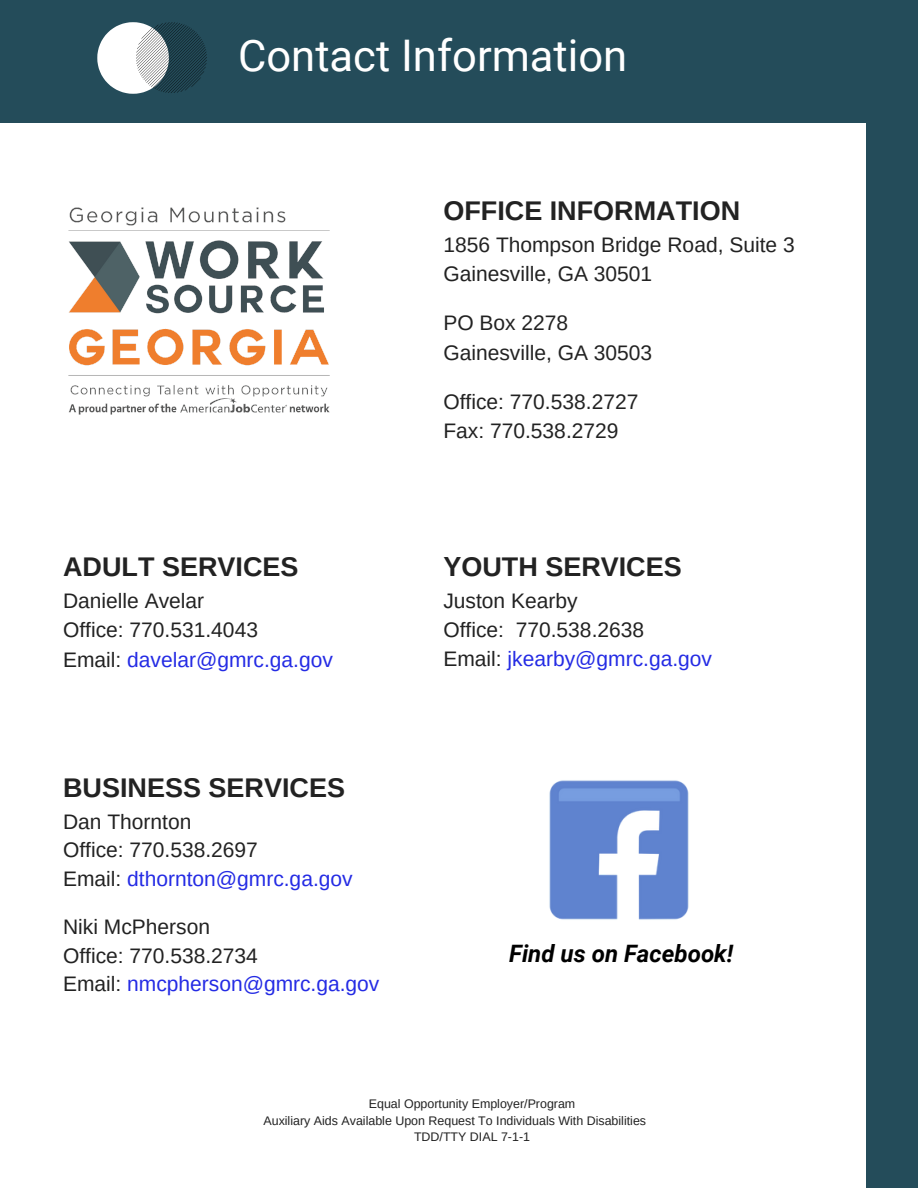
<style>
.page{position:relative;width:918px;height:1188px;background:#fff}
.page>*{position:absolute;margin:0;border:0;box-sizing:border-box;transform-origin:0 0}
.t1{font:43.65px "Roboto";color:#fff}
.t2{font:700 27px "Arimo";color:#222}
.t3{font:italic 700 24px "Roboto";color:#000}
.t4{font:21px/29.2px "Arimo";color:#222}
.t5{font:12.45px "Arimo";color:#222}
.s1{color:#242be4}
</style>
<div class="page">
<div style="left:0;top:0;width:918px;height:123px;background:#244c5a"></div>
<svg style="left:97px;top:22px;width:110px;height:72px"></svg>
<div style="left:867px;top:113px;width:51px;height:1075px;background:#244c5a"></div>
<img style="left:68px;top:207px;width:262px;height:208px">
<img style="left:549px;top:780px;width:140px;height:140px">
<h1 class="t1" style="left:238px;top:31px;width:391px">Contact Information</h1>
<p class="t2" style="left:63px;top:552px;width:237px">ADULT SERVICES</p>
<p class="t4" style="left:63px;top:586px;width:271px">Danielle Avelar<br>Office: 770.531.4043<br>Email: <span class="s1">davelar@gmrc.ga.gov</span></p>
<p class="t2" style="left:63px;top:773px;width:283px">BUSINESS SERVICES</p>
<p class="t4" style="left:63px;top:808px;width:291px;line-height:28.3px">Dan Thornton<br>Office: 770.538.2697<br>Email: <span class="s1">dthornton@gmrc.ga.gov</span></p>
<p class="t4" style="left:63px;top:913px;width:318px;line-height:28.3px">Niki McPherson<br>Office: 770.538.2734<br>Email: <span class="s1">nmcpherson@gmrc.ga.gov</span></p>
<p class="t2" style="left:443px;top:196px;width:298px">OFFICE INFORMATION</p>
<p class="t4" style="left:443px;top:230px;width:353px">1856 Thompson Bridge Road, Suite 3<br>Gainesville, GA 30501</p>
<p class="t4" style="left:443px;top:308px;width:210px">PO Box 2278<br>Gainesville, GA 30503</p>
<p class="t4" style="left:443px;top:387px;width:196px">Office: 770.538.2727<br>Fax: 770.538.2729</p>
<p class="t2" style="left:443px;top:552px;width:240px">YOUTH SERVICES</p>
<p class="t4" style="left:443px;top:586px;width:270px">Juston Kearby<br>Office: 770.538.2638<br>Email: <span class="s1">jkearby@gmrc.ga.gov</span></p>
<p class="t3" style="left:509px;top:940px;width:226px">Find us on Facebook!</p>
<p class="t5" style="left:369px;top:1096px;width:208px">Equal Opportunity Employer/Program</p>
<p class="t5" style="left:263px;top:1113px;width:384px">Auxiliary Aids Available Upon Request To Individuals With Disabilities</p>
<p class="t5" style="left:414px;top:1130px;width:118px">TDD/TTY DIAL 7-1-1</p>
</div>
